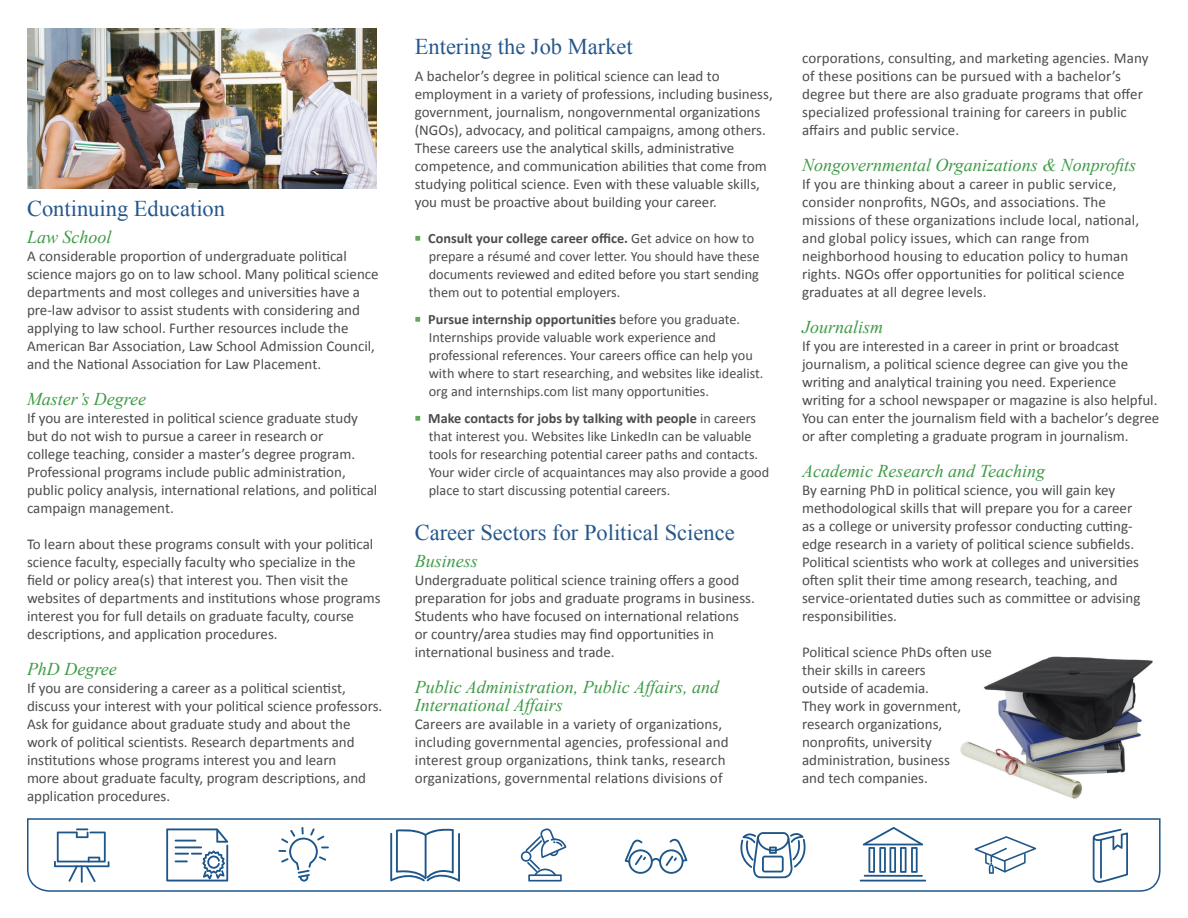
<style>
.page{position:relative;width:1188px;height:918px;background:#fff}
.page>*{position:absolute;margin:0;border:0;box-sizing:border-box;transform-origin:0 0}
.t1{font:22.5px "Times New Roman";color:#26578b}
.t2{font:italic 18px/18px "Times New Roman";color:#3e9a45}
.t3{font:15px/18px "Calibri";color:#4b4c4d}
.t4{font:14.25px/18px "Calibri";color:#4b4c4d}
.s1{color:#62a75a}
.s2{font-weight:700}
</style>
<div class="page">
<img style="left:960px;top:656px;width:193px;height:143px">
<svg style="left:415px;top:236px;width:5px;height:5px"></svg>
<svg style="left:415px;top:317px;width:5px;height:5px"></svg>
<svg style="left:415px;top:416px;width:5px;height:5px"></svg>
<img style="left:27px;top:29px;width:350px;height:159px">
<svg style="left:27px;top:818px;width:1134px;height:74px"></svg>
<svg style="left:1093px;top:829px;width:35px;height:54px"></svg>
<hr style="left:1100px;top:839px;width:2px;height:40px;background:#1d568a">
<svg style="left:975px;top:836px;width:61px;height:38px"></svg>
<svg style="left:863px;top:827px;width:60px;height:46px"></svg>
<hr style="left:864px;top:875px;width:59px;height:2px;background:#1d568a">
<hr style="left:860px;top:880px;width:66px;height:2px;background:#1d568a">
<svg style="left:625px;top:839px;width:62px;height:35px"></svg>
<svg style="left:54px;top:828px;width:56px;height:55px"></svg>
<svg style="left:166px;top:828px;width:62px;height:54px"></svg>
<svg style="left:278px;top:827px;width:51px;height:55px"></svg>
<hr style="left:390px;top:833px;width:2px;height:48px;background:#1d568a">
<svg style="left:391px;top:827px;width:69px;height:55px"></svg>
<svg style="left:740px;top:830px;width:66px;height:48px"></svg>
<svg style="left:521px;top:828px;width:45px;height:54px"></svg>
<h1 class="t1" style="left:27px;top:196px;width:200px">Continuing Education</h1>
<p class="t2" style="left:27px;top:228px;width:86px">Law School</p>
<p class="t3" style="left:27px;top:248px;width:353px">A considerable proportion of undergraduate political science majors go on to law school. Many political science departments and most colleges and universities have a pre-law advisor to assist students with considering and applying to law school. Further resources include the American Bar Association, Law School Admission Council, and the National Association for Law Placement.</p>
<p class="t2" style="left:27px;top:390px;width:121px">Master’s Degree</p>
<p class="t3" style="left:27px;top:410px;width:352px">If you are interested in political science graduate study but do not wish to pursue a career in research or<br>college teaching, consider a master’s degree program.<br>Professional programs include public administration, public policy analysis, international relations, and political campaign management.</p>
<p class="t3" style="left:27px;top:536px;width:355px">To learn about these programs consult with your political science faculty, especially faculty who specialize in the field or policy area(s) that interest you. Then visit the websites of departments and institutions whose programs interest you for full details on graduate faculty, course descriptions, and application procedures.</p>
<p class="t2" style="left:27px;top:660px;width:91px">PhD Degree</p>
<p class="t3" style="left:27px;top:680px;width:357px">If you are considering a career as a political scientist, discuss your interest with your political science professors.<br>Ask for guidance about graduate study and about the work of political scientists. Research departments and institutions whose programs interest you and learn<br>more about graduate faculty, program descriptions, and application procedures.</p>
<h1 class="t1" style="left:415px;top:34px;width:220px">Entering the Job Market</h1>
<p class="t3" style="left:415px;top:68px;width:360px">A bachelor’s degree in political science can lead to employment in a variety of professions, including business, government, journalism, nongovernmental organizations (NGOs), advocacy, and political campaigns, among others.<br>These careers use the analytical skills, administrative competence, and communication abilities that come from studying political science. Even with these valuable skills, you must be proactive about building your career.</p>
<p class="t4" style="left:429px;top:230px;width:332px;text-indent:-13px"><span class="s1">▪</span> <span class="s2">Consult your college career office.</span> Get advice on how to prepare a résumé and cover letter. You should have these documents reviewed and edited before you start sending them out to potential employers.</p>
<p class="t4" style="left:429px;top:311px;width:336px;text-indent:-13px"><span class="s1">▪</span> <span class="s2">Pursue internship opportunities</span> before you graduate.<br>Internships provide valuable work experience and professional references. Your careers office can help you with where to start researching, and websites like idealist. org and internships.com list many opportunities.</p>
<p class="t4" style="left:429px;top:410px;width:342px;text-indent:-13px"><span class="s1">▪</span> <span class="s2">Make contacts for jobs by talking with people</span> in careers that interest you. Websites like LinkedIn can be valuable tools for researching potential career paths and contacts.<br>Your wider circle of acquaintances may also provide a good place to start discussing potential careers.</p>
<h1 class="t1" style="left:415px;top:520px;width:321px">Career Sectors for Political Science</h1>
<p class="t2" style="left:415px;top:552px;width:65px">Business</p>
<p class="t3" style="left:415px;top:572px;width:342px">Undergraduate political science training offers a good preparation for jobs and graduate programs in business.<br>Students who have focused on international relations or country/area studies may find opportunities in international business and trade.</p>
<p class="t2" style="left:415px;top:678px;width:306px">Public Administration, Public Affairs, and<br>International Affairs</p>
<p class="t3" style="left:415px;top:716px;width:315px">Careers are available in a variety of organizations, including governmental agencies, professional and interest group organizations, think tanks, research organizations, governmental relations divisions of</p>
<p class="t3" style="left:802px;top:50px;width:348px">corporations, consulting, and marketing agencies. Many of these positions can be pursued with a bachelor’s degree but there are also graduate programs that offer specialized professional training for careers in public affairs and public service.</p>
<p class="t2" style="left:802px;top:156px;width:336px">Nongovernmental Organizations &amp; Nonprofits</p>
<p class="t3" style="left:802px;top:176px;width:339px">If you are thinking about a career in public service, consider nonprofits, NGOs, and associations. The missions of these organizations include local, national, and global policy issues, which can range from neighborhood housing to education policy to human rights. NGOs offer opportunities for political science graduates at all degree levels.</p>
<p class="t2" style="left:802px;top:318px;width:82px">Journalism</p>
<p class="t3" style="left:802px;top:338px;width:359px">If you are interested in a career in print or broadcast journalism, a political science degree can give you the writing and analytical training you need. Experience writing for a school newspaper or magazine is also helpful.<br>You can enter the journalism field with a bachelor’s degree or after completing a graduate program in journalism.</p>
<p class="t2" style="left:802px;top:462px;width:245px">Academic Research and Teaching</p>
<p class="t3" style="left:802px;top:482px;width:340px">By earning PhD in political science, you will gain key methodological skills that will prepare you for a career as a college or university professor conducting cutting&shy;edge research in a variety of political science subfields.<br>Political scientists who work at colleges and universities often split their time among research, teaching, and service-orientated duties such as committee or advising responsibilities.</p>
<p class="t3" style="left:802px;top:644px;width:192px">Political science PhDs often use their skills in careers<br>outside of academia.<br>They work in government, research organizations, nonprofits, university administration, business<br>and tech companies.</p>
</div>
